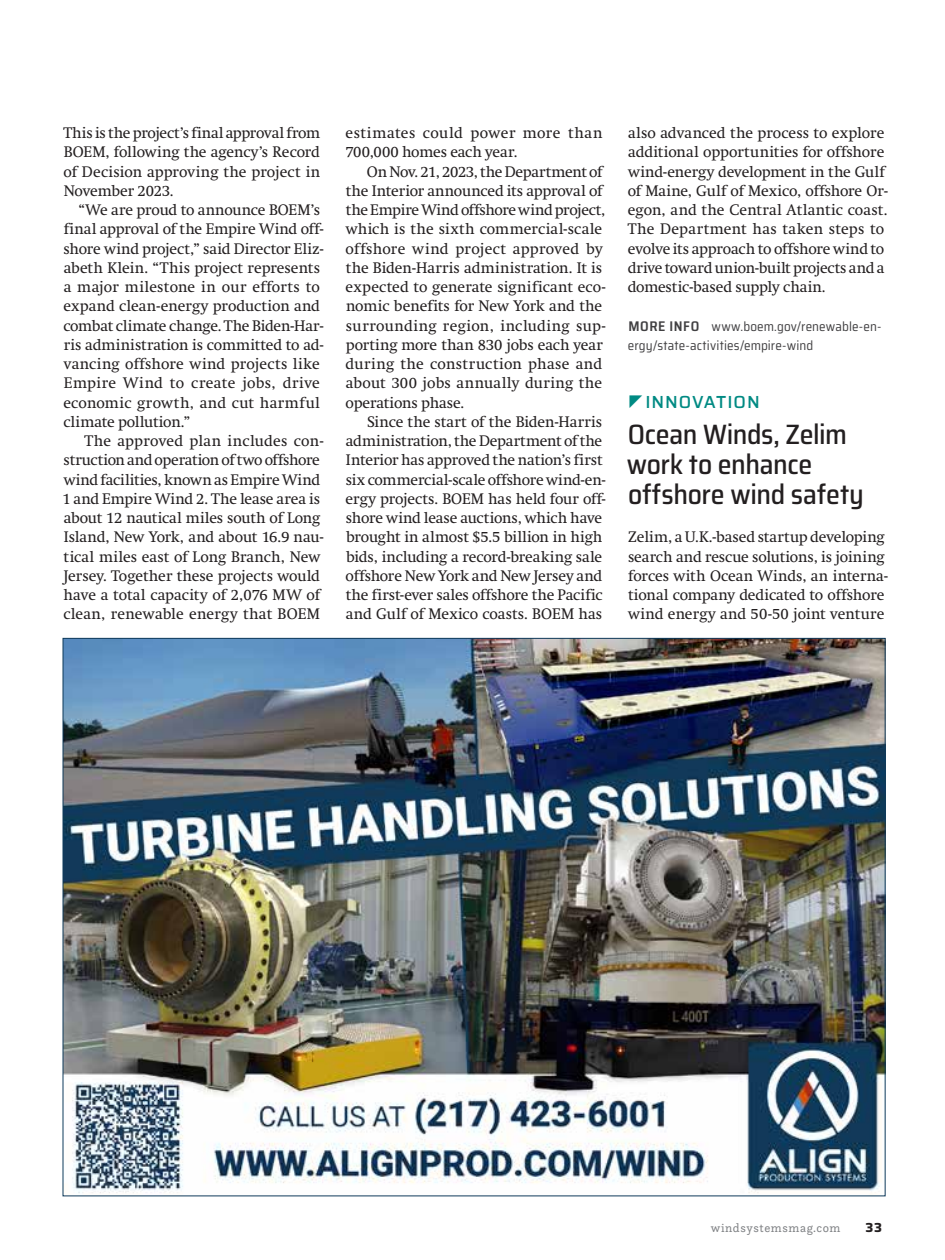
<style>
.page{position:relative;width:945px;height:1260px;background:#fff}
.page>*{position:absolute;margin:0;border:0;box-sizing:border-box;transform-origin:0 0}
.t1{font:500 semi-condensed 28px/29.8px "Saira";letter-spacing:-.015em;color:#231f20}
.t2{font:500 17.5px "Saira";letter-spacing:.055em;color:#008a83}
.t3{font:15.05px/19.2px "Swift";color:#231f20}
.t4{font:15.05px/19.2px "Swift";letter-spacing:.02em;color:#231f20}
.t5{font:semi-condensed 13.12px/19.2px "Saira";letter-spacing:.01em;color:#414042}
.t6{font:700 13.12px "Saira";color:#231f20}
.t7{font:12.25px "Questa Slab";letter-spacing:.05em;color:#808285}
.s1{font-weight:600;font-size:14px}
</style>
<div class="page">
<img style="left:65px;top:640px;width:818px;height:553px">
<p class="t3" style="left:63px;top:123px;width:258px;text-align:justify">This is the project’s final approval from BOEM, following the agency’s Record of Decision approving the project in November 2023.</p>
<p class="t3" style="left:63px;top:200px;width:262px;text-indent:15px">“We are proud to announce BOEM’s final approval of the Empire Wind off&shy;shore wind project,” said Director Eliz&shy;abeth Klein. “This project represents a major milestone in our efforts to expand clean-energy production and combat climate change. The Biden-Har&shy;ris administration is committed to ad&shy;vancing offshore wind projects like Empire Wind to create jobs, drive economic growth, and cut harmful climate pollution.”</p>
<p class="t3" style="left:62px;top:431px;width:263px;text-indent:22px">The approved plan includes con&shy;struction and operation of two offshore wind facilities, known as Empire Wind 1 and Empire Wind 2. The lease area is about 12 nautical miles south of Long Island, New York, and about 16.9 nau&shy;tical miles east of Long Branch, New Jersey. Together these projects would have a total capacity of 2,076 MW of clean, renewable energy that BOEM</p>
<p class="t4" style="left:345px;top:123px;width:259px">estimates could power more than<br>700,000 homes each year.</p>
<p class="t3" style="left:346px;top:162px;width:262px;text-indent:21px">On Nov. 21, 2023, the Department of the Interior announced its approval of the Empire Wind offshore wind project, which is the sixth commercial-scale offshore wind project approved by the Biden-Harris administration. It is expected to generate significant eco&shy;nomic benefits for New York and the surrounding region, including sup&shy;porting more than 830 jobs each year during the construction phase and about 300 jobs annually during the operations phase.</p>
<p class="t3" style="left:346px;top:412px;width:262px;text-indent:21px">Since the start of the Biden-Harris administration, the Department of the Interior has approved the nation’s first six commercial-scale offshore wind-en&shy;ergy projects. BOEM has held four off&shy;shore wind lease auctions, which have brought in almost $5.5 billion in high bids, including a record-breaking sale offshore New York and New Jersey and the first-ever sales offshore the Pacific and Gulf of Mexico coasts. BOEM has</p>
<p class="t3" style="left:628px;top:123px;width:262px">also advanced the process to explore additional opportunities for offshore wind-energy development in the Gulf of Maine, Gulf of Mexico, offshore Or&shy;egon, and the Central Atlantic coast.<br>The Department has taken steps to evolve its approach to offshore wind to drive toward union-built projects and a domestic-based supply chain.</p>
<p class="t5" style="left:628px;top:316px;width:255px"><span class="s1">MORE INFO</span> www.boem.gov/renewable-en&shy;ergy/state-activities/empire-wind</p>
<p class="t2" style="left:645px;top:388px;width:116px">INNOVATION</p>
<h1 class="t1" style="left:627px;top:419px;width:239px">Ocean Winds, Zelim work to enhance offshore wind safety</h1>
<p class="t3" style="left:628px;top:528px;width:261px">Zelim, a U.K.-based startup developing search and rescue solutions, is joining forces with Ocean Winds, an interna&shy;tional company dedicated to offshore wind energy and 50-50 joint venture</p>
<p class="t7" style="left:711px;top:1220px;width:131px">windsystemsmag.com</p>
<p class="t6" style="left:866px;top:1218px;width:18px">33</p>
</div>
